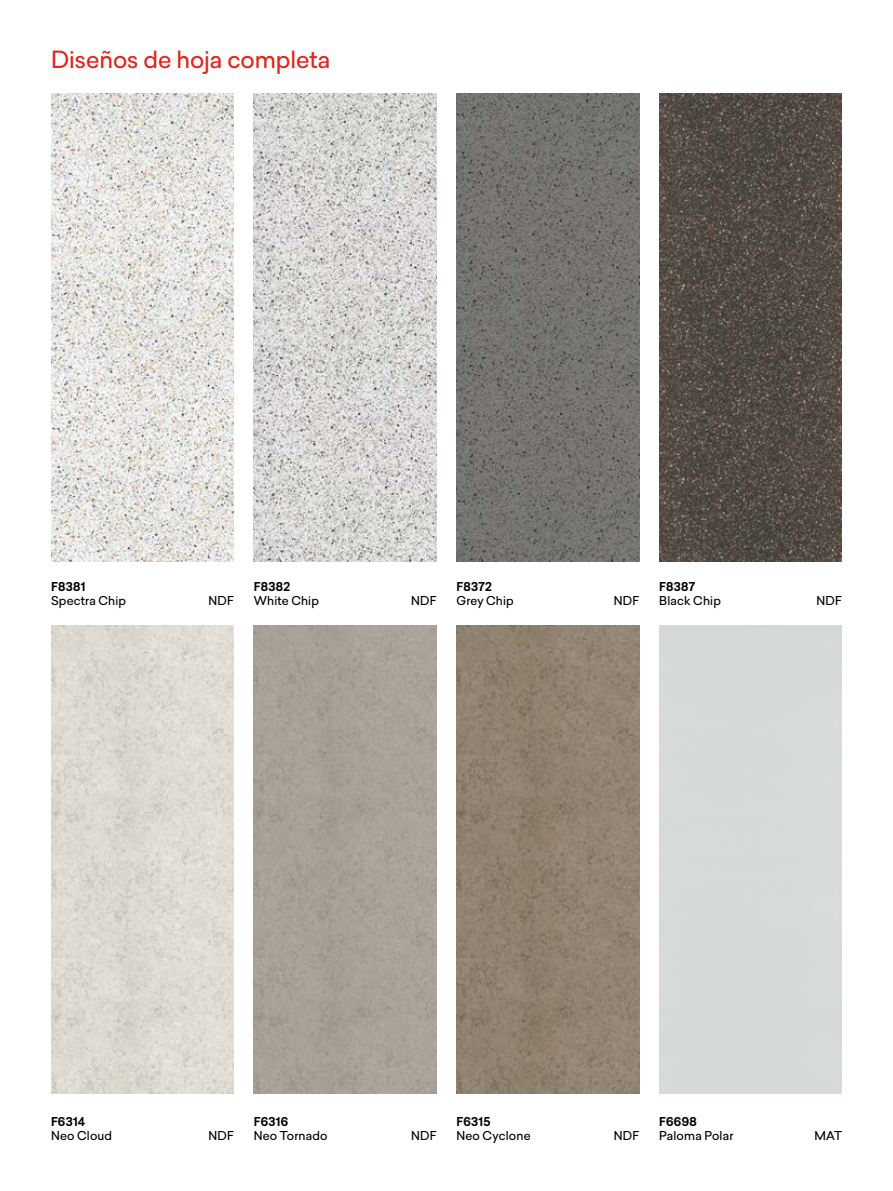
<style>
.page{position:relative;width:893px;height:1191px;background:#fff}
.page>*{position:absolute;margin:0;border:0;box-sizing:border-box;transform-origin:0 0}
.t1{font:23.25px "Musa Sans";color:#e1261d}
.t2{font:12px "Musa Sans";letter-spacing:.02em;color:#000}
.t3{font:600 12px "Musa Sans";letter-spacing:.03em;color:#000}
</style>
<div class="page">
<img style="left:254px;top:94px;width:183px;height:467px">
<img style="left:51px;top:94px;width:183px;height:467px">
<img style="left:456px;top:94px;width:183px;height:467px">
<img style="left:659px;top:94px;width:183px;height:467px">
<img style="left:51px;top:625px;width:183px;height:468px">
<div style="left:254px;top:625px;width:183px;height:468px;background:#a9a097"></div>
<img style="left:456px;top:625px;width:183px;height:468px">
<h1 class="t1" style="left:51px;top:42px;width:281px">Diseños de hoja completa</h1>
<p class="t3" style="left:51px;top:577px;width:36px">F8381</p>
<p class="t2" style="left:51px;top:591px;width:77px">Spectra Chip</p>
<p class="t3" style="left:254px;top:577px;width:38px">F8382</p>
<p class="t2" style="left:254px;top:591px;width:67px">White Chip</p>
<p class="t3" style="left:456px;top:577px;width:37px">F8372</p>
<p class="t2" style="left:456px;top:591px;width:59px">Grey Chip</p>
<p class="t3" style="left:659px;top:577px;width:38px">F8387</p>
<p class="t2" style="left:659px;top:591px;width:63px">Black Chip</p>
<p class="t2" style="left:208px;top:591px;width:27px">NDF</p>
<p class="t2" style="left:411px;top:591px;width:27px">NDF</p>
<p class="t2" style="left:614px;top:591px;width:27px">NDF</p>
<p class="t2" style="left:816px;top:591px;width:27px">NDF</p>
<p class="t3" style="left:51px;top:1112px;width:36px">F6314</p>
<p class="t2" style="left:51px;top:1126px;width:63px">Neo Cloud</p>
<p class="t3" style="left:254px;top:1112px;width:36px">F6316</p>
<p class="t2" style="left:254px;top:1126px;width:75px">Neo Tornado</p>
<p class="t3" style="left:456px;top:1112px;width:35px">F6315</p>
<p class="t2" style="left:456px;top:1126px;width:76px">Neo Cyclone</p>
<p class="t3" style="left:659px;top:1112px;width:39px">F6698</p>
<p class="t2" style="left:659px;top:1126px;width:76px">Paloma Polar</p>
<p class="t2" style="left:208px;top:1126px;width:27px">NDF</p>
<p class="t2" style="left:411px;top:1126px;width:27px">NDF</p>
<p class="t2" style="left:614px;top:1126px;width:27px">NDF</p>
<p class="t2" style="left:814px;top:1126px;width:29px">MAT</p>
</div>
